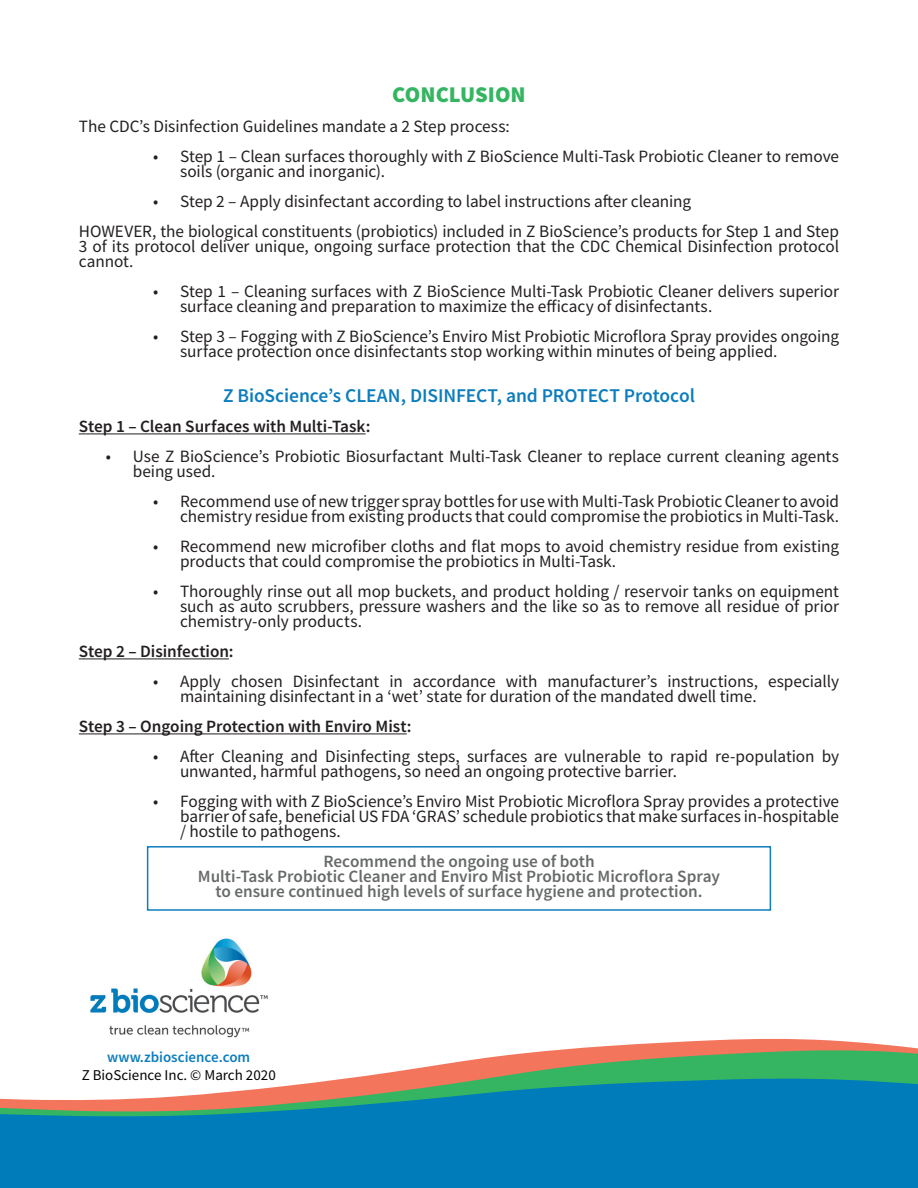
<style>
.page{position:relative;width:918px;height:1188px;background:#fff}
.page>*{position:absolute;margin:0;border:0;box-sizing:border-box;transform-origin:0 0}
.Body_Paragraph{font:900 22.5px "Source Sans Pro";color:#35b562}
.Body_Paragraph-2{font:600 19.5px "Source Sans Pro";letter-spacing:-.005em;color:#0d7dbd}
.Body_Paragraph-3{font:17.25px/15px "Source Sans Pro";letter-spacing:-.005em;color:#231f20}
.Body_Paragraph-4{font:600 17.25px "Source Sans Pro";color:#686a6a}
.Body_Paragraph-5{font:600 17.25px "Source Sans Pro";color:#231f20}
.t1{font:15px/18px "Source Sans Pro";color:#040503;text-align:center}
.s1{font-weight:600;color:#0d7dbd}
</style>
<div class="page">
<hr style="left:79px;top:433px;width:287px;height:1px;background:#231f20">
<hr style="left:79px;top:658px;width:150px;height:1px;background:#231f20">
<hr style="left:79px;top:733px;width:328px;height:1px;background:#231f20">
<img style="left:90px;top:938px;width:178px;height:100px">
<svg style="left:558px;top:1039px;width:360px;height:11px;fill:#f3755c"></svg>
<svg style="left:350px;top:1050px;width:568px;height:28px;fill:#35b562"></svg>
<svg style="left:0;top:1078px;width:918px;height:110px;background:#2085b3"></svg>
<div style="left:147px;top:846px;width:624px;height:65px;border:2px solid #0d7dbd"></div>
<p class="Body_Paragraph" style="left:392px;top:79px;width:135px">CONCLUSION</p>
<p class="Body_Paragraph-3" style="left:79px;top:119px;width:432px">The CDC’s Disinfection Guidelines mandate a 2 Step process:</p>
<p class="Body_Paragraph-3" style="left:180px;top:149px;width:661px;text-indent:-27px">• Step 1 – Clean surfaces thoroughly with Z BioScience Multi-Task Probiotic Cleaner to remove soils (organic and inorganic).</p>
<p class="Body_Paragraph-3" style="left:153px;top:194px;width:540px">• Step 2 – Apply disinfectant according to label instructions after cleaning</p>
<p class="Body_Paragraph-3" style="left:79px;top:224px;width:762px;text-align:justify">HOWEVER, the biological constituents (probiotics) included in Z BioScience’s products for Step 1 and Step 3 of its protocol deliver unique, ongoing surface protection that the CDC Chemical Disinfection protocol cannot.</p>
<p class="Body_Paragraph-3" style="left:180px;top:284px;width:661px;text-indent:-27px">• Step 1 – Cleaning surfaces with Z BioScience Multi-Task Probiotic Cleaner delivers superior surface cleaning and preparation to maximize the efficacy of disinfectants.</p>
<p class="Body_Paragraph-3" style="left:180px;top:329px;width:661px;text-indent:-27px">• Step 3 – Fogging with Z BioScience’s Enviro Mist Probiotic Microflora Spray provides ongoing surface protection once disinfectants stop working within minutes of being applied.</p>
<p class="Body_Paragraph-2" style="left:223px;top:383px;width:474px">Z BioScience’s CLEAN, DISINFECT, and PROTECT Protocol</p>
<p class="Body_Paragraph-5" style="left:79px;top:415px;width:293px">Step 1 – Clean Surfaces with Multi-Task:</p>
<p class="Body_Paragraph-3" style="left:133px;top:449px;width:708px;text-indent:-27px">• Use Z BioScience’s Probiotic Biosurfactant Multi-Task Cleaner to replace current cleaning agents being used.</p>
<p class="Body_Paragraph-3" style="left:153px;top:494px;width:688px;text-align:right">• Recommend use of new trigger spray bottles for use with Multi-Task Probiotic Cleaner to avoid chemistry residue from existing products that could compromise the probiotics in Multi-Task.</p>
<p class="Body_Paragraph-3" style="left:180px;top:539px;width:660px;text-indent:-27px">• Recommend new microfiber cloths and flat mops to avoid chemistry residue from existing products that could compromise the probiotics in Multi-Task.</p>
<p class="Body_Paragraph-3" style="left:180px;top:584px;width:661px;text-align:justify;text-indent:-27px">• Thoroughly rinse out all mop buckets, and product holding / reservoir tanks on equipment such as auto scrubbers, pressure washers and the like so as to remove all residue of prior chemistry-only products.</p>
<p class="Body_Paragraph-5" style="left:79px;top:640px;width:156px">Step 2 – Disinfection:</p>
<p class="Body_Paragraph-3" style="left:180px;top:674px;width:661px;text-indent:-27px">• Apply chosen Disinfectant in accordance with manufacturer’s instructions, especially maintaining disinfectant in a ‘wet’ state for duration of the mandated dwell time.</p>
<p class="Body_Paragraph-5" style="left:79px;top:715px;width:334px">Step 3 – Ongoing Protection with Enviro Mist:</p>
<p class="Body_Paragraph-3" style="left:180px;top:749px;width:661px;text-indent:-27px">• After Cleaning and Disinfecting steps, surfaces are vulnerable to rapid re-population by unwanted, harmful pathogens, so need an ongoing protective barrier.</p>
<p class="Body_Paragraph-3" style="left:180px;top:794px;width:661px;text-align:justify;text-indent:-27px">• Fogging with with Z BioScience’s Enviro Mist Probiotic Microflora Spray provides a protective barrier of safe, beneficial US FDA ‘GRAS’ schedule probiotics that make surfaces in-hospitable / hostile to pathogens.</p>
<p class="Body_Paragraph-4" style="left:323px;top:850px;width:273px">Recommend the ongoing use of both</p>
<p class="Body_Paragraph-4" style="left:198px;top:865px;width:524px">Multi-Task Probiotic Cleaner and Enviro Mist Probiotic Microflora Spray</p>
<p class="Body_Paragraph-4" style="left:215px;top:880px;width:489px">to ensure continued high levels of surface hygiene and protection.</p>
<p class="t1" style="left:82px;top:1048px;width:196px"><span class="s1">www.zbioscience.com<br></span>Z BioScience Inc. © March 2020</p>
</div>
